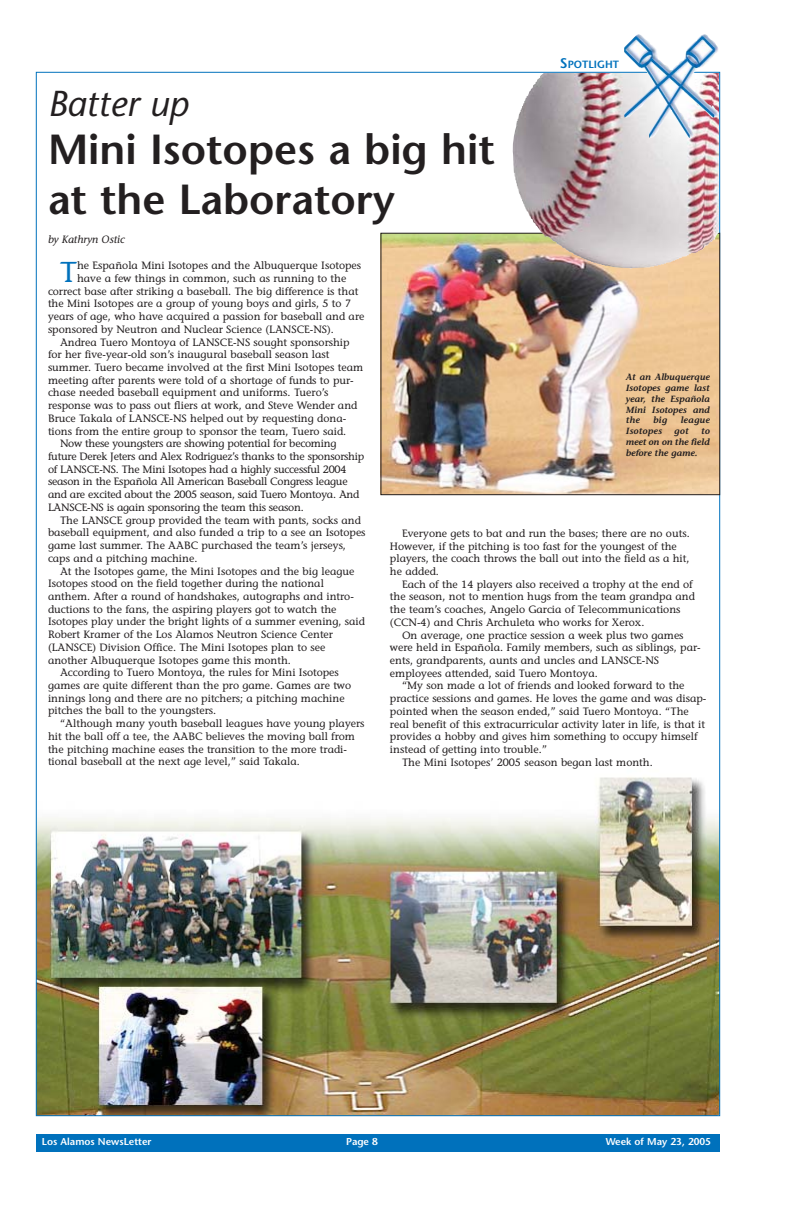
<style>
.page{position:relative;width:792px;height:1224px;background:#fff}
.page>*{position:absolute;margin:0;border:0;box-sizing:border-box;transform-origin:0 0}
.t1{font:600 42px/50.4px "Stone Sans";color:#231f20}
.t2{font:italic 36px "Stone Sans";color:#231f20}
.t3{font:28.7px "Stone Informal";color:#0071bc}
.t4{font:10.6px/12.7px "Stone Informal";color:#231f20}
.t5{font:10.6px "Stone Informal";letter-spacing:-.025em;color:#231f20}
.t6{font:italic 10.6px "Stone Informal";color:#231f20}
.t7{font:600 10.5px "Stone Sans";color:#0071bc}
.t8{font:600 10px "Stone Sans";color:#fff}
.t9{font:italic 600 9px/10.8px "Stone Informal";color:#231f20;text-align:justify}
.t10{font:italic 600 9px "Stone Informal";letter-spacing:.025em;color:#231f20}
.s1{font-size:14px}
</style>
<div class="page">
<div style="left:36px;top:1134px;width:684px;height:18px;background:#0071bc"></div>
<img style="left:38px;top:386px;width:680px;height:728px">
<img style="left:383px;top:235px;width:335px;height:258px">
<div style="left:381px;top:233px;width:339px;height:262px;border:1px solid #231f20"></div>
<img style="left:512px;top:73px;width:207px;height:196px">
<img style="left:624px;top:34px;width:94px;height:104px">
<h2 class="t2" style="left:48px;top:90px;width:142px">Batter up</h2>
<h1 class="t1" style="left:48px;top:129px;width:448px">Mini Isotopes a big hit at the Laboratory</h1>
<p class="t7" style="left:560px;top:60px;width:61px"><span class="s1">S</span>POTLIGHT</p>
<p class="t6" style="left:48px;top:235px;width:78px">by Kathryn Ostic</p>
<h3 class="t3" style="left:60px;top:261px;width:19px">T</h3>
<p class="t4" style="left:77px;top:260px;width:286px">he Española Mini Isotopes and the Albuquerque Isotopes</p>
<p class="t4" style="left:77px;top:273px;width:271px">have a few things in common, such as running to the</p>
<p class="t4" style="left:48px;top:286px;width:312px">correct base after striking a baseball. The big difference is that</p>
<p class="t4" style="left:48px;top:298px;width:305px">the Mini Isotopes are a group of young boys and girls, 5 to 7</p>
<p class="t4" style="left:48px;top:311px;width:318px">years of age, who have acquired a passion for baseball and are</p>
<p class="t4" style="left:48px;top:324px;width:287px">sponsored by Neutron and Nuclear Science (LANSCE-NS).</p>
<p class="t4" style="left:60px;top:337px;width:291px">Andrea Tuero Montoya of LANSCE-NS sought sponsorship</p>
<p class="t4" style="left:48px;top:349px;width:283px">for her five-year-old son’s inaugural baseball season last</p>
<p class="t4" style="left:48px;top:362px;width:317px">summer. Tuero became involved at the first Mini Isotopes team</p>
<p class="t4" style="left:48px;top:375px;width:307px">meeting after parents were told of a shortage of funds to pur-</p>
<p class="t4" style="left:48px;top:388px;width:282px">chase needed baseball equipment and uniforms. Tuero’s</p>
<p class="t4" style="left:48px;top:400px;width:311px">response was to pass out fliers at work, and Steve Wender and</p>
<p class="t4" style="left:48px;top:413px;width:300px">Bruce Takala of LANSCE-NS helped out by requesting dona-</p>
<p class="t4" style="left:48px;top:426px;width:300px">tions from the entire group to sponsor the team, Tuero said.</p>
<p class="t5" style="left:60px;top:440px;width:278px">Now these youngsters are showing potential for becoming</p>
<p class="t5" style="left:48px;top:452px;width:318px">future Derek Jeters and Alex Rodriguez’s thanks to the sponsorship</p>
<p class="t5" style="left:48px;top:465px;width:300px">of LANSCE-NS. The Mini Isotopes had a highly successful 2004</p>
<p class="t5" style="left:48px;top:478px;width:301px">season in the Española All American Baseball Congress league</p>
<p class="t5" style="left:48px;top:490px;width:313px">and are excited about the 2005 season, said Tuero Montoya. And</p>
<p class="t5" style="left:48px;top:503px;width:257px">LANSCE-NS is again sponsoring the team this season.</p>
<p class="t4" style="left:60px;top:515px;width:303px">The LANSCE group provided the team with pants, socks and</p>
<p class="t4" style="left:48px;top:527px;width:319px">baseball equipment, and also funded a trip to a see an Isotopes</p>
<p class="t4" style="left:48px;top:540px;width:300px">game last summer. The AABC purchased the team’s jerseys,</p>
<p class="t4" style="left:48px;top:553px;width:151px">caps and a pitching machine.</p>
<p class="t4" style="left:60px;top:566px;width:296px">At the Isotopes game, the Mini Isotopes and the big league</p>
<p class="t4" style="left:48px;top:578px;width:277px">Isotopes stood on the field together during the national</p>
<p class="t4" style="left:48px;top:591px;width:307px">anthem. After a round of handshakes, autographs and intro-</p>
<p class="t4" style="left:48px;top:604px;width:290px">ductions to the fans, the aspiring players got to watch the</p>
<p class="t4" style="left:48px;top:616px;width:319px">Isotopes play under the bright lights of a summer evening, said</p>
<p class="t4" style="left:48px;top:629px;width:287px">Robert Kramer of the Los Alamos Neutron Science Center</p>
<p class="t4" style="left:48px;top:642px;width:279px">(LANSCE) Division Office. The Mini Isotopes plan to see</p>
<p class="t4" style="left:48px;top:655px;width:245px">another Albuquerque Isotopes game this month.</p>
<p class="t4" style="left:60px;top:667px;width:280px">According to Tuero Montoya, the rules for Mini Isotopes</p>
<p class="t4" style="left:48px;top:680px;width:305px">games are quite different than the pro game. Games are two</p>
<p class="t4" style="left:48px;top:693px;width:298px">innings long and there are no pitchers; a pitching machine</p>
<p class="t4" style="left:48px;top:706px;width:170px">pitches the ball to the youngsters.</p>
<p class="t4" style="left:60px;top:718px;width:306px">“Although many youth baseball leagues have young players</p>
<p class="t4" style="left:48px;top:731px;width:309px">hit the ball off a tee, the AABC believes the moving ball from</p>
<p class="t4" style="left:48px;top:744px;width:301px">the pitching machine eases the transition to the more tradi-</p>
<p class="t4" style="left:48px;top:756px;width:253px">tional baseball at the next age level,” said Takala.</p>
<p class="t9" style="left:626px;top:373px;width:86px">At an Albuquerque Isotopes game last year, the Española Mini Isotopes and the</p>
<p class="t9" style="left:653px;top:416px;width:16px">big</p>
<p class="t9" style="left:681px;top:416px;width:31px">league</p>
<p class="t10" style="left:626px;top:427px;width:38px">Isotopes</p>
<p class="t9" style="left:675px;top:427px;width:16px">got</p>
<p class="t9" style="left:626px;top:427px;width:86px;text-indent:75px">to meet on on the field before the game.</p>
<p class="t4" style="left:390px;top:528px;width:301px;text-indent:12px">Everyone gets to bat and run the bases; there are no outs.<br>However, if the pitching is too fast for the youngest of the players, the coach throws the ball out into the field as a hit, he added.</p>
<p class="t4" style="left:390px;top:579px;width:306px;text-indent:12px">Each of the 14 players also received a trophy at the end of the season, not to mention hugs from the team grandpa and the team’s coaches, Angelo Garcia of Telecommunications (CCN-4) and Chris Archuleta who works for Xerox.</p>
<p class="t4" style="left:402px;top:630px;width:283px">On average, one practice session a week plus two games</p>
<p class="t4" style="left:390px;top:642px;width:312px">were held in Española. Family members, such as siblings, par-</p>
<p class="t4" style="left:390px;top:655px;width:271px">ents, grandparents, aunts and uncles and LANSCE-NS</p>
<p class="t4" style="left:390px;top:668px;width:209px">employees attended, said Tuero Montoya.</p>
<p class="t4" style="left:402px;top:681px;width:284px">“My son made a lot of friends and looked forward to the</p>
<p class="t4" style="left:390px;top:693px;width:318px">practice sessions and games. He loves the game and was disap-</p>
<p class="t4" style="left:390px;top:706px;width:300px">pointed when the season ended,” said Tuero Montoya. “The</p>
<p class="t4" style="left:390px;top:719px;width:317px">real benefit of this extracurricular activity later in life, is that it</p>
<p class="t4" style="left:390px;top:731px;width:309px">provides a hobby and gives him something to occupy himself</p>
<p class="t4" style="left:390px;top:744px;width:159px">instead of getting into trouble.”</p>
<p class="t4" style="left:402px;top:757px;width:252px">The Mini Isotopes’ 2005 season began last month.</p>
<p class="t8" style="left:42px;top:1138px;width:111px">Los Alamos NewsLetter</p>
<p class="t8" style="left:346px;top:1138px;width:33px">Page 8</p>
<p class="t8" style="left:606px;top:1138px;width:107px">Week of May 23, 2005</p>
</div>
